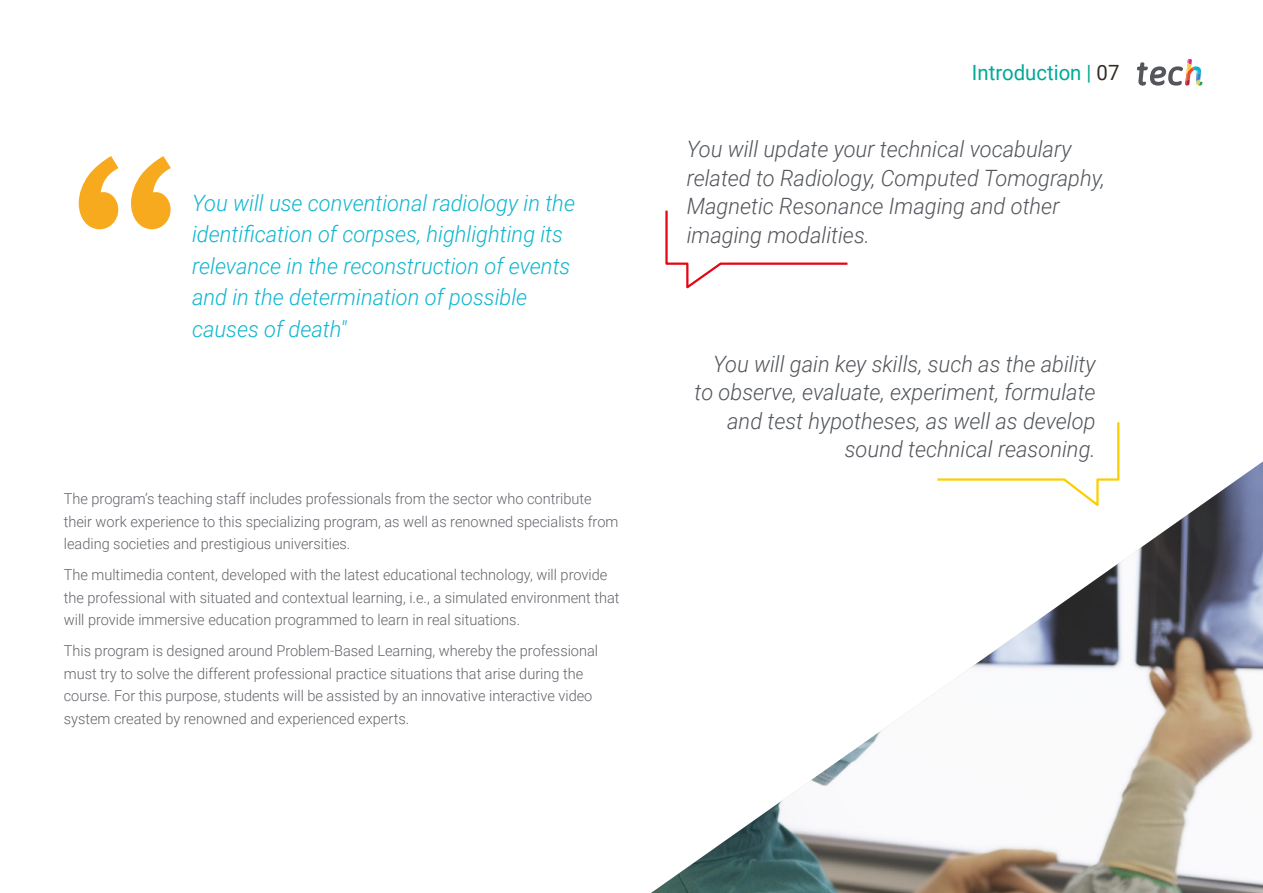
<style>
.page{position:relative;width:1263px;height:893px;background:#fff}
.page>*{position:absolute;margin:0;border:0;box-sizing:border-box;transform-origin:0 0}
.t1{font:italic 300 22.5px/28.5px "Roboto";color:#52555b;text-align:right}
.t2{font:italic 300 22.5px/31.5px "Roboto";color:#0fb6cf}
.t3{font:21px "Roboto";color:#00a996}
.t4{font:300 15px/22.5px "Roboto";color:#61646a}
.s1{color:#312e20}
</style>
<div class="page">
<svg style="left:1117px;top:422px;width:3px;height:39px"></svg>
<svg style="left:665px;top:210px;width:183px;height:79px"></svg>
<svg style="left:79px;top:156px;width:92px;height:73px"></svg>
<img style="left:651px;top:461px;width:612px;height:432px">
<svg style="left:1137px;top:59px;width:65px;height:27px"></svg>
<h1 class="t2" style="left:192px;top:186px;width:384px">You will use conventional radiology in the identification of corpses, highlighting its relevance in the reconstruction of events and in the determination of possible causes of death"</h1>
<p class="t4" style="left:64px;top:487px;width:556px">The program’s teaching staff includes professionals from the sector who contribute their work experience to this specializing program, as well as renowned specialists from leading societies and prestigious universities.</p>
<p class="t4" style="left:64px;top:563px;width:557px">The multimedia content, developed with the latest educational technology, will provide the professional with situated and contextual learning, i.e., a simulated environment that will provide immersive education programmed to learn in real situations.</p>
<p class="t4" style="left:64px;top:639px;width:536px">This program is designed around Problem-Based Learning, whereby the professional must try to solve the different professional practice situations that arise during the course. For this purpose, students will be assisted by an innovative interactive video system created by renowned and experienced experts.</p>
<h2 class="t3" style="left:972px;top:57px;width:149px">Introduction | <span class="s1">07</span></h2>
<h1 class="t1" style="left:687px;top:134px;width:420px;text-align:left">You will update your technical vocabulary related to Radiology, Computed Tomography, Magnetic Resonance Imaging and other imaging modalities.</h1>
<h1 class="t1" style="left:695px;top:349px;width:402px">You will gain key skills, such as the ability to observe, evaluate, experiment, formulate and test hypotheses, as well as develop sound technical reasoning.</h1>
</div>
